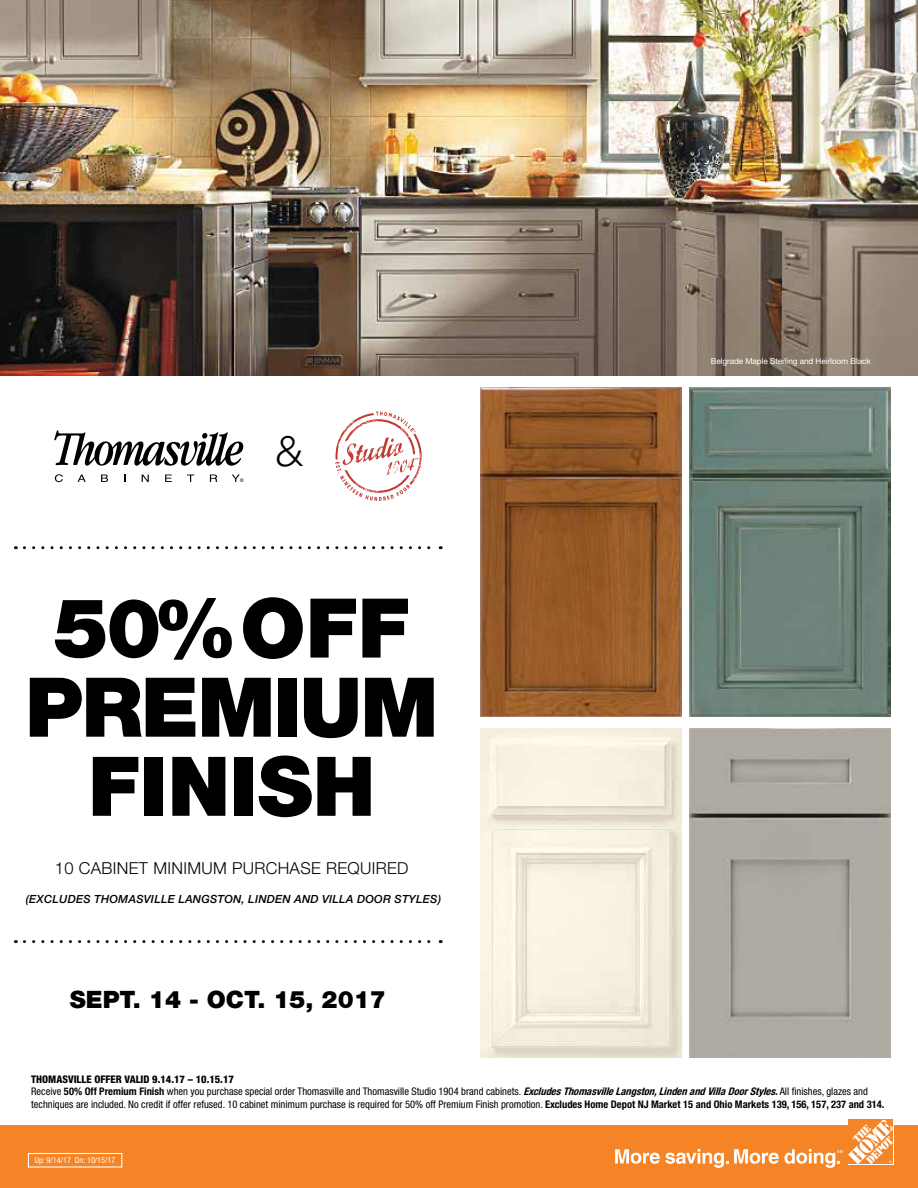
<style>
.page{position:relative;width:918px;height:1188px;background:#fff}
.page>*{position:absolute;margin:0;border:0;box-sizing:border-box;transform-origin:0 0}
.t1{font:900 82.5px/79.1px "Helvetica Neue";letter-spacing:-.01em;color:#000;text-align:center}
.t2{font:300 45px "Gill Sans";color:#000}
.t3{font:900 24px "Helvetica Neue";color:#000}
.t4{font:300 16.5px "Helvetica Neue";letter-spacing:.02em;color:#000}
.t5{font:italic 500 11.25px "Helvetica Neue";letter-spacing:.02em;color:#000}
.t6{font:condensed 10.5px/12.6px "Helvetica Neue LT Std";color:#000}
.t7{font:800 condensed 10.5px "Helvetica Neue";color:#000}
.t8{font:8.25px "Helvetica Neue";letter-spacing:-.01em;color:#fff}
.t9{font:condensed 8.25px "Helvetica Neue LT Std";color:#fff}
.s1{font-family:"Helvetica Neue";font-weight:700}
.s2{font-family:"Helvetica Neue";font-weight:700;font-style:italic}
.s3{font-weight:700}
</style>
<div class="page">
<div style="left:0;top:1125px;width:918px;height:63px;background:#f58426"></div>
<div style="left:848px;top:1119px;width:45px;height:46px;background:#f58426"></div>
<svg style="left:615px;top:1120px;width:278px;height:48px"></svg>
<div style="left:28px;top:1153px;width:94px;height:15px;border:1px solid #fff"></div>
<img style="left:0;top:0;width:918px;height:376px">
<svg style="left:24px;top:546px;width:417px;height:3px"></svg>
<svg style="left:24px;top:940px;width:417px;height:3px"></svg>
<svg style="left:55px;top:474px;width:8px;height:8px"></svg>
<svg style="left:78px;top:475px;width:8px;height:7px"></svg>
<svg style="left:101px;top:475px;width:7px;height:7px"></svg>
<svg style="left:142px;top:475px;width:7px;height:7px"></svg>
<svg style="left:165px;top:475px;width:7px;height:7px"></svg>
<svg style="left:187px;top:475px;width:7px;height:7px"></svg>
<svg style="left:210px;top:475px;width:7px;height:7px"></svg>
<svg style="left:54px;top:430px;width:189px;height:36px"></svg>
<svg style="left:232px;top:475px;width:11px;height:7px"></svg>
<svg style="left:335px;top:412px;width:87px;height:89px"></svg>
<img style="left:480px;top:388px;width:202px;height:328px">
<img style="left:690px;top:729px;width:201px;height:328px">
<img style="left:480px;top:729px;width:202px;height:328px">
<img style="left:689px;top:388px;width:202px;height:328px">
<h2 class="t2" style="left:276px;top:416px;width:29px">&amp;</h2>
<h1 class="t1" style="left:25px;top:588px;width:415px">50% OFF<br>PREMIUM<br>FINISH</h1>
<h3 class="t4" style="left:55px;top:858px;width:355px">10 CABINET MINIMUM PURCHASE REQUIRED</h3>
<p class="t5" style="left:26px;top:893px;width:417px">(EXCLUDES THOMASVILLE LANGSTON, LINDEN AND VILLA DOOR STYLES)</p>
<h3 class="t3" style="left:70px;top:985px;width:318px">SEPT. 14 - OCT. 15, 2017</h3>
<p class="t8" style="left:711px;top:356px;width:161px">Belgrade Maple Sterling and Heirloom Black</p>
<p class="t7" style="left:31px;top:1073px;width:204px">THOMASVILLE OFFER VALID 9.14.17 – 10.15.17</p>
<p class="t6" style="left:31px;top:1085px;width:855px">Receive <span class="s1">50% Off Premium Finish</span> when you purchase special order Thomasville and Thomasville Studio 1904 brand cabinets. <span class="s2">ExcludesThomasvilleLangston,LindenandVillaDoorStyles.</span>All finishes, glazes and techniques are included. No credit if offer refused. 10 cabinet minimum purchase is required for 50% off Premium Finish promotion. <span class="s3">Excludes Home Depot NJ Market 15 and Ohio Markets 139, 156, 157, 237 and 314.</span></p>
<p class="t9" style="left:35px;top:1156px;width:82px">Up: 9/14/17 Dn: 10/15/17</p>
</div>
